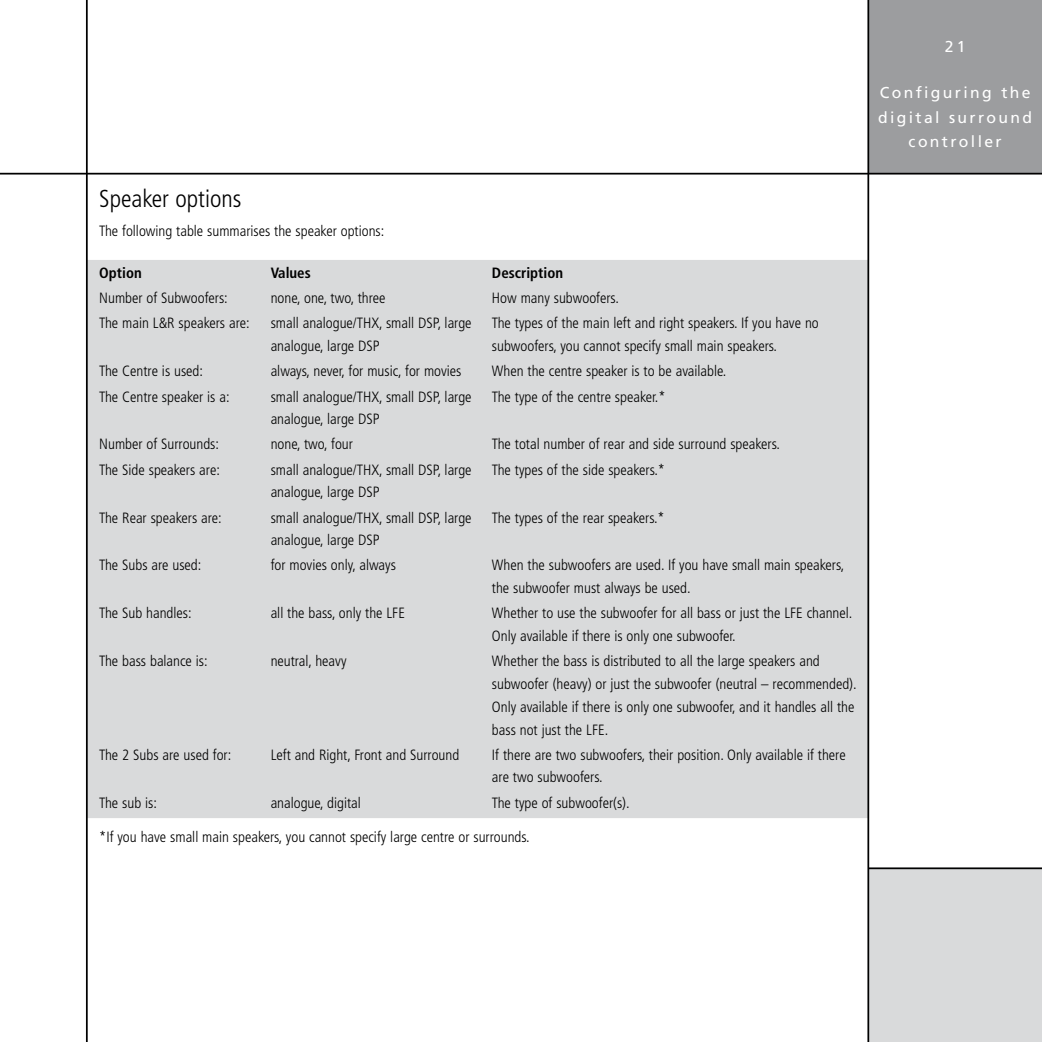
<style>
.page{position:relative;width:1042px;height:1042px;background:#fff}
.page>*{position:absolute;margin:0;border:0;box-sizing:border-box;transform-origin:0 0}
.t1{font:300 condensed 24.5px "Frutiger";color:#000}
.t2{font:15.75px/24.5px "Frutiger";letter-spacing:.15em;color:#fff;text-align:center}
.t3{font:300 condensed 14.88px/22.8px "Frutiger";color:#000}
.t4{font:700 condensed 14.88px "Frutiger";color:#000}
</style>
<div class="page">
<div style="left:868px;top:868px;width:174px;height:174px;background:#d9dadb"></div>
<div style="left:868px;top:0;width:174px;height:174px;background:#9c9d9f"></div>
<div style="left:88px;top:260px;width:779px;height:558px;background:#d9dadb"></div>
<hr style="left:0;top:173px;width:1042px;height:1px;background:#000">
<hr style="left:867px;top:0;width:2px;height:1042px;background:#000">
<hr style="left:868px;top:867px;width:174px;height:2px;background:#000">
<hr style="left:86px;top:0;width:2px;height:1042px;background:#000">
<h1 class="t1" style="left:99px;top:185px;width:144px">Speaker options</h1>
<p class="t3" style="left:99px;top:220px;width:287px">The following table summarises the speaker options:</p>
<p class="t4" style="left:99px;top:264px;width:44px">Option</p>
<p class="t4" style="left:271px;top:264px;width:42px">Values</p>
<p class="t4" style="left:492px;top:264px;width:73px">Description</p>
<p class="t3" style="left:99px;top:287px;width:130px">Number of Subwoofers:</p>
<p class="t3" style="left:271px;top:287px;width:116px">none, one, two, three</p>
<p class="t3" style="left:492px;top:287px;width:128px">How many subwoofers.</p>
<p class="t3" style="left:99px;top:312px;width:152px">The main L&amp;R speakers are:</p>
<p class="t3" style="left:271px;top:312px;width:202px">small analogue/THX, small DSP, large analogue, large DSP</p>
<p class="t3" style="left:492px;top:312px;width:328px">The types of the main left and right speakers. If you have no subwoofers, you cannot specify small main speakers.</p>
<p class="t3" style="left:99px;top:360px;width:105px">The Centre is used:</p>
<p class="t3" style="left:271px;top:360px;width:192px">always, never, for music, for movies</p>
<p class="t3" style="left:492px;top:360px;width:236px">When the centre speaker is to be available.</p>
<p class="t3" style="left:99px;top:385px;width:132px">The Centre speaker is a:</p>
<p class="t3" style="left:271px;top:385px;width:202px">small analogue/THX, small DSP, large analogue, large DSP</p>
<p class="t3" style="left:492px;top:385px;width:175px">The type of the centre speaker.*</p>
<p class="t3" style="left:99px;top:433px;width:121px">Number of Surrounds:</p>
<p class="t3" style="left:271px;top:433px;width:84px">none, two, four</p>
<p class="t3" style="left:492px;top:433px;width:289px">The total number of rear and side surround speakers.</p>
<p class="t3" style="left:99px;top:458px;width:122px">The Side speakers are:</p>
<p class="t3" style="left:271px;top:458px;width:202px">small analogue/THX, small DSP, large analogue, large DSP</p>
<p class="t3" style="left:492px;top:458px;width:175px">The types of the side speakers.*</p>
<p class="t3" style="left:99px;top:506px;width:124px">The Rear speakers are:</p>
<p class="t3" style="left:271px;top:506px;width:202px">small analogue/THX, small DSP, large analogue, large DSP</p>
<p class="t3" style="left:492px;top:506px;width:174px">The types of the rear speakers.*</p>
<p class="t3" style="left:99px;top:554px;width:104px">The Subs are used:</p>
<p class="t3" style="left:271px;top:554px;width:127px">for movies only, always</p>
<p class="t3" style="left:492px;top:554px;width:354px">When the subwoofers are used. If you have small main speakers, the subwoofer must always be used.</p>
<p class="t3" style="left:99px;top:602px;width:94px">The Sub handles:</p>
<p class="t3" style="left:271px;top:602px;width:136px">all the bass, only the LFE</p>
<p class="t3" style="left:492px;top:602px;width:362px">Whether to use the subwoofer for all bass or just the LFE channel.<br>Only available if there is only one subwoofer.</p>
<p class="t3" style="left:99px;top:650px;width:110px">The bass balance is:</p>
<p class="t3" style="left:271px;top:650px;width:77px">neutral, heavy</p>
<p class="t3" style="left:492px;top:650px;width:366px">Whether the bass is distributed to all the large speakers and subwoofer (heavy) or just the subwoofer (neutral – recommended).<br>Only available if there is only one subwoofer, and it handles all the bass not just the LFE.</p>
<p class="t3" style="left:99px;top:743px;width:134px">The 2 Subs are used for:</p>
<p class="t3" style="left:271px;top:743px;width:190px">Left and Right, Front and Surround</p>
<p class="t3" style="left:492px;top:743px;width:355px">If there are two subwoofers, their position. Only available if there are two subwoofers.</p>
<p class="t3" style="left:99px;top:791px;width:59px">The sub is:</p>
<p class="t3" style="left:271px;top:791px;width:92px">analogue, digital</p>
<p class="t3" style="left:492px;top:791px;width:139px">The type of subwoofer(s).</p>
<p class="t3" style="left:99px;top:825px;width:432px">*If you have small main speakers, you cannot specify large centre or surrounds.</p>
<p class="t2" style="left:945px;top:34px;width:10px">21</p>
<p class="t2" style="left:878px;top:80px;width:156px">Configuring the digital surround controller</p>
</div>
